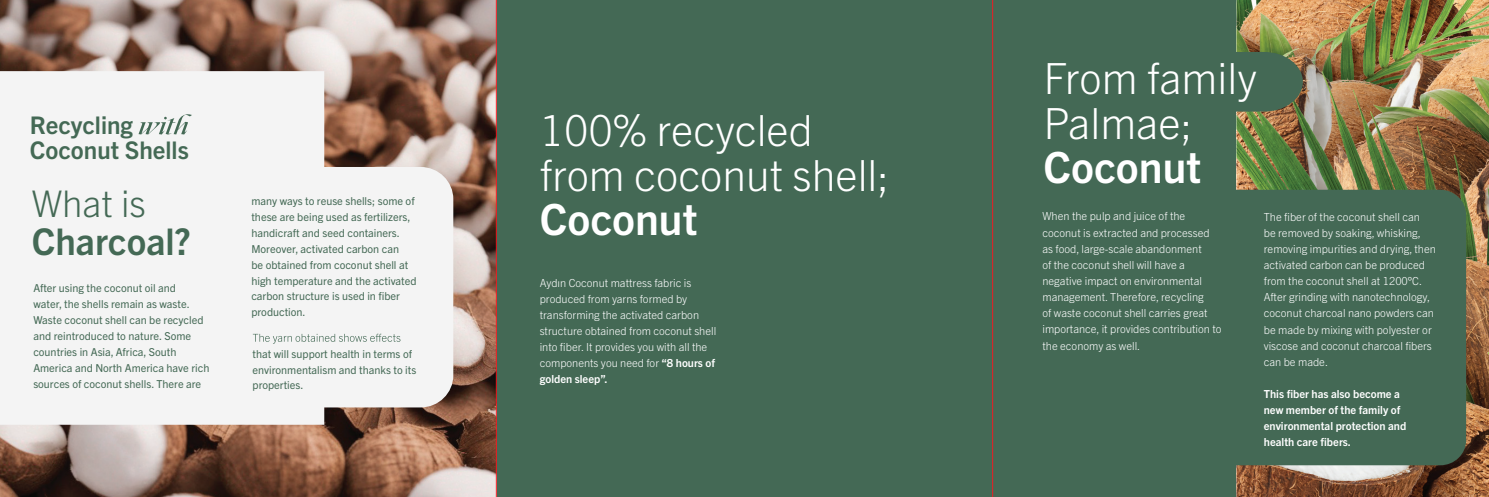
<style>
.page{position:relative;width:1489px;height:497px;background:#fff}
.page>*{position:absolute;margin:0;border:0;box-sizing:border-box;transform-origin:0 0}
.t1{font:300 42.96px/44.4px "Trade Gothic Next LT Pro";color:#fff}
.t2{font:700 42.96px "Trade Gothic Next LT Pro";color:#fff}
.t3{font:700 36.75px "Trade Gothic Next LT Pro";color:#446955}
.t4{font:300 36.75px "Trade Gothic Next LT Pro";color:#446955}
.t5{font:700 24.32px/25.1px "Trade Gothic Next LT Pro";color:#446955}
.t6{font:300 11.11px/16.1px "Trade Gothic Next LT Pro";color:#fff}
.t7{font:700 11.11px/16.1px "Trade Gothic Next LT Pro";color:#fff}
.t8{font:10.94px/15.8px "Trade Gothic Next LT Pro";color:#446955}
.s1{font-weight:700}
</style>
<div class="page">
<div style="left:993px;top:0;width:495px;height:496px;background:#446955"></div>
<img style="left:1236px;top:0;width:252px;height:496px">
<svg style="left:1236px;top:189px;width:229px;height:275px"></svg>
<svg style="left:1236px;top:52px;width:66px;height:59px"></svg>
<img style="left:0;top:0;width:496px;height:496px">
<svg style="left:0;top:71px;width:453px;height:353px;fill:#f4f4f4"></svg>
<svg style="left:138px;top:114px;width:54px;height:20px"></svg>
<svg style="left:253px;top:333px;width:147px;height:10px"></svg>
<div style="left:497px;top:0;width:496px;height:496px;background:#446955"></div>
<hr style="left:496px;top:0;width:1px;height:496px;background:#ee1d23">
<hr style="left:992px;top:0;width:1px;height:496px;background:#ee1d23">
<h3 class="t5" style="left:30px;top:111px;width:160px">Recycling<br>Coconut Shells</h3>
<h2 class="t4" style="left:32px;top:178px;width:116px">What is</h2>
<h2 class="t3" style="left:32px;top:216px;width:160px">Charcoal?</h2>
<p class="t8" style="left:33px;top:279px;width:177px">After using the coconut oil and<br>water, the shells remain as waste.<br>Waste coconut shell can be recycled and reintroduced to nature. Some countries in Asia, Africa, South America and North America have rich sources of coconut shells. There are</p>
<p class="t8" style="left:251px;top:192px;width:167px">many ways to reuse shells; some of these are being used as fertilizers, handicraft and seed containers.<br>Moreover, activated carbon can<br>be obtained from coconut shell at high temperature and the activated carbon structure is used in fiber production.</p>
<p class="t8" style="left:252px;top:344px;width:165px">that will support health in terms of environmentalism and thanks to its properties.</p>
<h1 class="t1" style="left:539px;top:105px;width:351px">100% recycled from coconut shell;</h1>
<h1 class="t2" style="left:539px;top:189px;width:159px">Coconut</h1>
<p class="t6" style="left:539px;top:273px;width:178px">Aydın Coconut mattress fabric is produced from yarns formed by transforming the activated carbon structure obtained from coconut shell into fiber. It provides you with all the components you need for <span class="s1">“8 hours of golden sleep”.</span></p>
<h1 class="t1" style="left:1043px;top:53px;width:215px">From family</h1>
<h1 class="t1" style="left:1043px;top:98px;width:151px">Palmae;</h1>
<h1 class="t2" style="left:1043px;top:137px;width:159px">Coconut</h1>
<p class="t6" style="left:1042px;top:207px;width:180px">When the pulp and juice of the coconut is extracted and processed as food, large-scale abandonment<br>of the coconut shell will have a negative impact on environmental management. Therefore, recycling<br>of waste coconut shell carries great importance, it provides contribution to the economy as well.</p>
<p class="t6" style="left:1263px;top:207px;width:174px">The fiber of the coconut shell can<br>be removed by soaking, whisking, removing impurities and drying, then activated carbon can be produced from the coconut shell at 1200°C.<br>After grinding with nanotechnology, coconut charcoal nano powders can be made by mixing with polyester or viscose and coconut charcoal fibers can be made.</p>
<p class="t7" style="left:1263px;top:384px;width:144px">This fiber has also become a new member of the family of environmental protection and health care fibers.</p>
</div>
